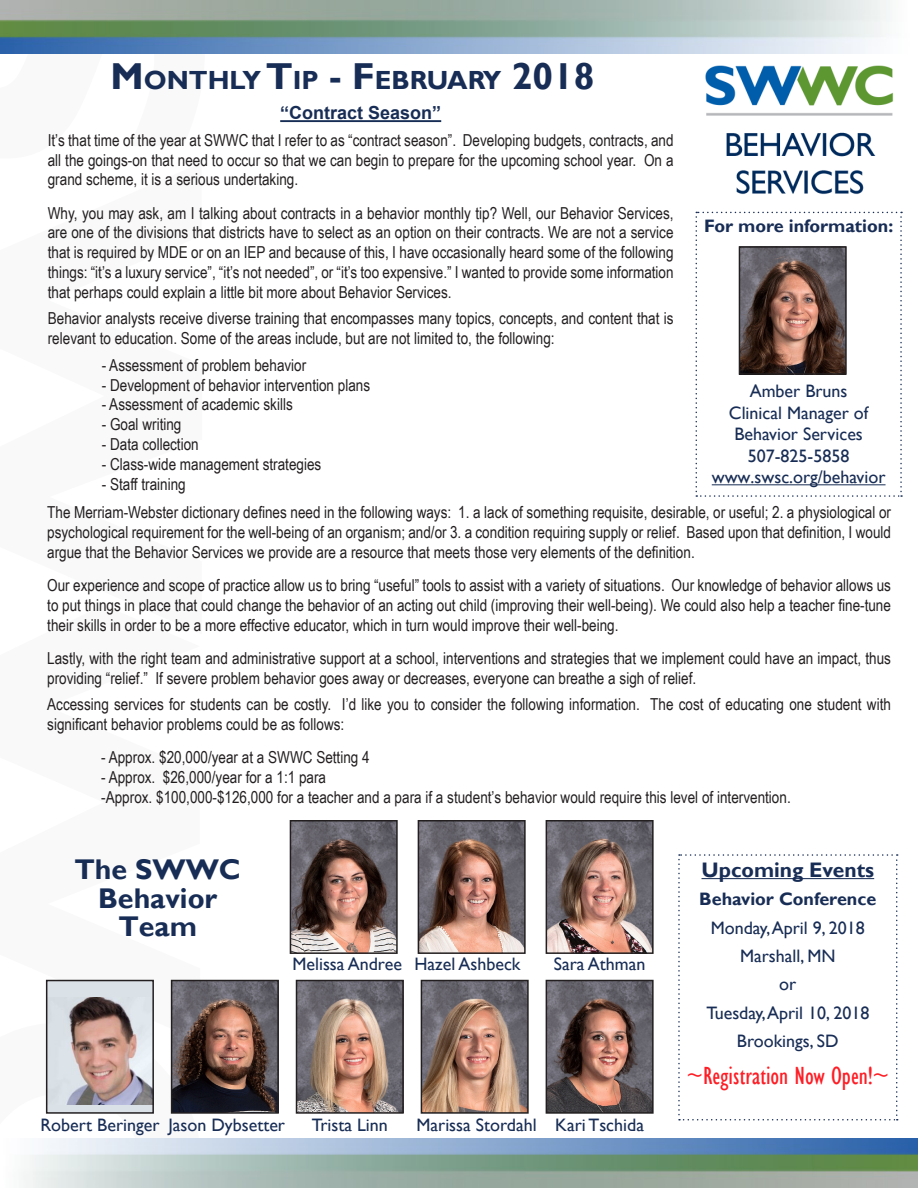
<style>
.page{position:relative;width:918px;height:1188px;background:#fff}
.page>*{position:absolute;margin:0;border:0;box-sizing:border-box;transform-origin:0 0}
.t1{font:700 28.5px/28.5px "Gill Sans";color:#182d55;text-align:center}
.t2{font:700 26.25px "Gill Sans";color:#182d55}
.t3{font:condensed 25.5px "Gill Sans";color:#ff1d25}
.t4{font:700 21px "Gill Sans";color:#182d55}
.t5{font:18px/21.6px "Gill Sans";color:#182d55;text-align:center}
.t6{font:700 18px "Gill Sans";color:#182d55}
.t7{font:700 18px "Arial";color:#182d55}
.t8{font:16.5px/19.8px "Arial Narrow";color:#231f20;text-align:justify}
.s1{font-size:37.5px}
</style>
<div class="page">
<img style="left:673px;top:53px;width:230px;height:179px">
<svg style="left:45px;top:1041px;width:126px;height:73px"></svg>
<svg style="left:0;top:53px;width:205px;height:1px"></svg>
<img style="left:0;top:0;width:890px;height:53px">
<img style="left:23px;top:1138px;width:895px;height:50px">
<svg style="left:696px;top:212px;width:206px;height:285px"></svg>
<img style="left:293px;top:823px;width:102px;height:128px">
<div style="left:290px;top:820px;width:108px;height:134px;border:2px solid #231f20"></div>
<img style="left:549px;top:823px;width:102px;height:128px">
<div style="left:546px;top:820px;width:108px;height:134px;border:2px solid #231f20"></div>
<img style="left:174px;top:983px;width:102px;height:128px">
<div style="left:171px;top:980px;width:108px;height:134px;border:2px solid #231f20"></div>
<img style="left:421px;top:823px;width:102px;height:128px">
<div style="left:418px;top:820px;width:108px;height:134px;border:2px solid #231f20"></div>
<img style="left:424px;top:983px;width:102px;height:128px">
<div style="left:421px;top:980px;width:108px;height:134px;border:2px solid #231f20"></div>
<img style="left:299px;top:983px;width:102px;height:128px">
<div style="left:296px;top:980px;width:108px;height:134px;border:2px solid #231f20"></div>
<img style="left:549px;top:983px;width:102px;height:128px">
<div style="left:546px;top:980px;width:108px;height:134px;border:2px solid #231f20"></div>
<img style="left:742px;top:249px;width:102px;height:123px">
<div style="left:739px;top:246px;width:108px;height:129px;border:2px solid #231f20"></div>
<hr style="left:280px;top:120px;width:161px;height:2px;background:#182d55">
<div style="left:47px;top:981px;width:106px;height:132px;background:#dae1e7"></div>
<img style="left:67px;top:998px;width:84px;height:106px">
<div style="left:46px;top:980px;width:108px;height:134px;border:2px solid #231f20"></div>
<svg style="left:678px;top:854px;width:220px;height:266px"></svg>
<p class="t2" style="left:111px;top:64px;width:486px"><span class="s1">M</span>ONTHLY <span class="s1">T</span>IP <span class="s1">- F</span>EBRUARY <span class="s1">2018</span></p>
<p class="t7" style="left:280px;top:101px;width:163px">“Contract Season”</p>
<p class="t8" style="left:48px;top:129px;width:627px">It’s that time of the year at SWWC that I refer to as “contract season”. Developing budgets, contracts, and all the goings-on that need to occur so that we can begin to prepare for the upcoming school year. On a grand scheme, it is a serious undertaking.</p>
<p class="t8" style="left:48px;top:202px;width:627px">Why, you may ask, am I talking about contracts in a behavior monthly tip? Well, our Behavior Services, are one of the divisions that districts have to select as an option on their contracts. We are not a service that is required by MDE or on an IEP and because of this, I have occasionally heard some of the following things: “it’s a luxury service”, “it’s not needed”, or “it’s too expensive.” I wanted to provide some information that perhaps could explain a little bit more about Behavior Services.</p>
<p class="t8" style="left:48px;top:308px;width:627px">Behavior analysts receive diverse training that encompasses many topics, concepts, and content that is relevant to education. Some of the areas include, but are not limited to, the following:</p>
<p class="t8" style="left:102px;top:354px;width:206px">- Assessment of problem behavior</p>
<p class="t8" style="left:102px;top:374px;width:270px">- Development of behavior intervention plans</p>
<p class="t8" style="left:102px;top:394px;width:192px">- Assessment of academic skills</p>
<p class="t8" style="left:102px;top:414px;width:81px">- Goal writing</p>
<p class="t8" style="left:102px;top:434px;width:99px">- Data collection</p>
<p class="t8" style="left:102px;top:453px;width:221px">- Class-wide management strategies</p>
<p class="t8" style="left:102px;top:473px;width:85px">- Staff training</p>
<p class="t6" style="left:704px;top:215px;width:191px">For more information:</p>
<p class="t5" style="left:750px;top:381px;width:99px">Amber Bruns</p>
<p class="t5" style="left:729px;top:402px;width:141px">Clinical Manager of<br>Behavior Services</p>
<p class="t5" style="left:748px;top:445px;width:103px">507-825-5858</p>
<p class="t5" style="left:712px;top:467px;width:175px">www.swsc.org/behavior</p>
<p class="t8" style="left:47px;top:502px;width:845px">The Merriam-Webster dictionary defines need in the following ways: 1. a lack of something requisite, desirable, or useful; 2. a physiological or psychological requirement for the well-being of an organism; and/or 3. a condition requiring supply or relief. Based upon that definition, I would argue that the Behavior Services we provide are a resource that meets those very elements of the definition.</p>
<p class="t8" style="left:47px;top:575px;width:845px">Our experience and scope of practice allow us to bring “useful” tools to assist with a variety of situations. Our knowledge of behavior allows us to put things in place that could change the behavior of an acting out child (improving their well-being). We could also help a teacher fine-tune their skills in order to be a more effective educator, which in turn would improve their well-being.</p>
<p class="t8" style="left:47px;top:648px;width:845px">Lastly, with the right team and administrative support at a school, interventions and strategies that we implement could have an impact, thus providing “relief.” If severe problem behavior goes away or decreases, everyone can breathe a sigh of relief.</p>
<p class="t8" style="left:47px;top:694px;width:845px">Accessing services for students can be costly. I’d like you to consider the following information. The cost of educating one student with significant behavior problems could be as follows:</p>
<p class="t8" style="left:101px;top:747px;width:270px">- Approx. $20,000/year at a SWWC Setting 4</p>
<p class="t8" style="left:101px;top:767px;width:226px">- Approx. $26,000/year for a 1:1 para</p>
<p class="t8" style="left:101px;top:787px;width:691px">-Approx. $100,000-$126,000 for a teacher and a para if a student’s behavior would require this level of intervention.</p>
<p class="t1" style="left:74px;top:856px;width:168px">The SWWC<br>Behavior<br>Team</p>
<p class="t4" style="left:702px;top:857px;width:174px">Upcoming Events</p>
<p class="t6" style="left:699px;top:888px;width:179px">Behavior Conference</p>
<p class="t5" style="left:711px;top:917px;width:156px">Monday, April 9, 2018</p>
<p class="t5" style="left:740px;top:946px;width:97px">Marshall, MN</p>
<p class="t5" style="left:779px;top:974px;width:19px">or</p>
<p class="t5" style="left:706px;top:1002px;width:164px">Tuesday, April 10, 2018</p>
<p class="t5" style="left:737px;top:1031px;width:103px">Brookings, SD</p>
<p class="t3" style="left:686px;top:1061px;width:204px">~Registration Now Open!~</p>
<p class="t5" style="left:292px;top:954px;width:111px">Melissa Andree</p>
<p class="t5" style="left:414px;top:954px;width:108px">Hazel Ashbeck</p>
<p class="t5" style="left:554px;top:954px;width:93px">Sara Athman</p>
<p class="t5" style="left:168px;top:1114px;width:118px">Jason Dybsetter</p>
<p class="t5" style="left:312px;top:1114px;width:78px">Trista Linn</p>
<p class="t5" style="left:416px;top:1114px;width:122px">Marissa Stordahl</p>
<p class="t5" style="left:555px;top:1114px;width:90px">Kari Tschida</p>
<p class="t5" style="left:40px;top:1114px;width:121px">Robert Beringer</p>
</div>
